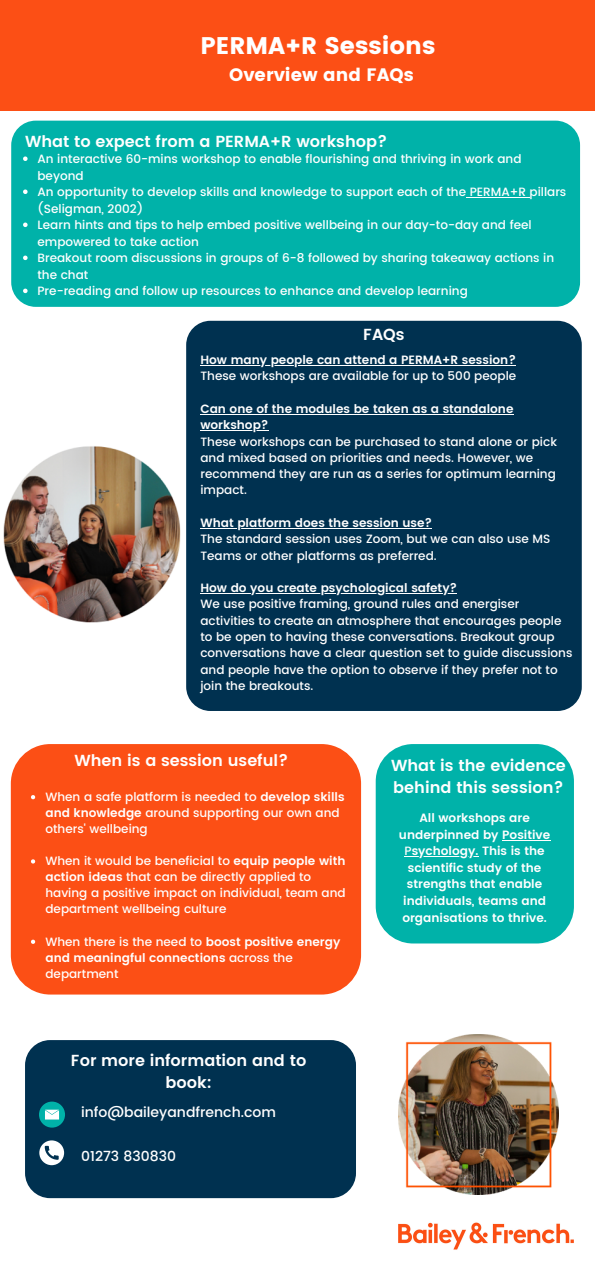
<style>
.page{position:relative;width:596px;height:1276px;background:#fff}
.page>*{position:absolute;margin:0;border:0;box-sizing:border-box;transform-origin:0 0}
.t1{font:24px "Poppins";color:#fff}
.t2{font:18px "Poppins";color:#fff}
.t3{font:600 16px/22px "Poppins";color:#fff}
.t4{font:300 14px/23.5px "Poppins";color:#fff}
.t5{font:500 14px "Poppins";color:#fff}
.t6{font:500 12px/16.3px "Poppins";color:#fff}
.t7{font:600 12px/16.5px "Poppins";color:#fff}
.s1{font-weight:600}
.s2{font-weight:500}
</style>
<div class="page">
<div style="left:0;top:0;width:595px;height:110px;background:#fc4f15"></div>
<div style="left:11px;top:121px;width:569px;height:186px;background:#00b2a9;border-radius:25px"></div>
<div style="left:11px;top:744px;width:350px;height:250px;background:#fc4f15;border-radius:39px"></div>
<img style="left:398px;top:1222px;width:175px;height:28px">
<div style="left:375px;top:744px;width:198px;height:199px;background:#00b2a9;border-radius:37px"></div>
<img style="left:3px;top:446px;width:178px;height:177px">
<div style="left:186px;top:321px;width:395px;height:390px;background:#003150;border-radius:24px"></div>
<hr style="left:200px;top:365px;width:316px;height:1px;background:#fff">
<hr style="left:200px;top:414px;width:313px;height:1px;background:#fff">
<hr style="left:200px;top:430px;width:68px;height:1px;background:#fff">
<hr style="left:200px;top:528px;width:232px;height:1px;background:#fff">
<hr style="left:200px;top:593px;width:257px;height:1px;background:#fff">
<div style="left:25px;top:1040px;width:331px;height:158px;background:#003150;border-radius:25px"></div>
<div style="left:39px;top:1101px;width:26px;height:26px;background:#00b2a9;border-radius:50%"></div>
<svg style="left:45px;top:1109px;width:14px;height:10px"></svg>
<svg style="left:39px;top:1140px;width:25px;height:25px"></svg>
<img style="left:398px;top:1034px;width:160px;height:160px">
<svg style="left:23px;top:156px;width:5px;height:5px"></svg>
<svg style="left:23px;top:189px;width:5px;height:5px"></svg>
<hr style="left:466px;top:197px;width:63px;height:1px;background:#fff">
<svg style="left:23px;top:223px;width:5px;height:4px"></svg>
<svg style="left:23px;top:256px;width:5px;height:4px"></svg>
<svg style="left:23px;top:289px;width:5px;height:4px"></svg>
<svg style="left:31px;top:795px;width:4px;height:4px"></svg>
<svg style="left:31px;top:859px;width:4px;height:4px"></svg>
<svg style="left:31px;top:939px;width:4px;height:5px"></svg>
<hr style="left:502px;top:840px;width:48px;height:1px;background:#fff">
<hr style="left:411px;top:856px;width:67px;height:1px;background:#fff">
<h1 class="t1" style="left:200px;top:32px;width:236px">PERMA+R Sessions</h1>
<h2 class="t2" style="left:229px;top:64px;width:186px">Overview and FAQs</h2>
<h3 class="t3" style="left:25px;top:131px;width:364px">What to expect from a PERMA+R workshop?</h3>
<p class="t6" style="left:37px;top:151px;width:530px">An interactive 60-mins workshop to enable flourishing and thriving in work and beyond<br>An opportunity to develop skills and knowledge to support each of the PERMA+R pillars (Seligman, 2002)<br>Learn hints and tips to help embed positive wellbeing in our day-to-day and feel empowered to take action<br>Breakout room discussions in groups of 6-8 followed by sharing takeaway actions in the chat<br>Pre-reading and follow up resources to enhance and develop learning</p>
<h3 class="t3" style="left:363px;top:324px;width:43px">FAQs</h3>
<p class="t7" style="left:200px;top:352px;width:317px">How many people can attend a PERMA+R session?</p>
<p class="t6" style="left:200px;top:368px;width:317px">These workshops are available for up to 500 people</p>
<p class="t7" style="left:200px;top:401px;width:314px">Can one of the modules be taken as a standalone workshop?</p>
<p class="t6" style="left:200px;top:433px;width:358px">These workshops can be purchased to stand alone or pick and mixed based on priorities and needs. However, we recommend they are run as a series for optimum learning impact.</p>
<p class="t7" style="left:200px;top:515px;width:233px">What platform does the session use?</p>
<p class="t6" style="left:200px;top:531px;width:351px">The standard session uses Zoom, but we can also use MS<br>Teams or other platforms as preferred.</p>
<p class="t7" style="left:200px;top:580px;width:258px">How do you create psychological safety?</p>
<p class="t6" style="left:200px;top:596px;width:373px">We use positive framing, ground rules and energiser activities to create an atmosphere that encourages people to be open to having these conversations. Breakout group conversations have a clear question set to guide discussions and people have the option to observe if they prefer not to join the breakouts.</p>
<p class="t4" style="left:278px;top:369px;width:278px">In-depth learning of positive psychology and how best toapply it</p>
<p class="t4" style="left:278px;top:439px;width:125px">across the globe<br>Self-development</p>
<p class="t4" style="left:278px;top:510px;width:224px">organisations<br>A programme certificate with an</p>
<p class="t4" style="left:278px;top:580px;width:232px">application of Positive Psychology</p>
<h3 class="t3" style="left:74px;top:749px;width:215px">When is a session useful?</h3>
<p class="t6" style="left:45px;top:789px;width:300px">When a safe platform is needed to <span class="s1">develop skills and knowledge</span> around supporting our own and others' wellbeing</p>
<p class="t6" style="left:45px;top:853px;width:302px">When it would be beneficial to <span class="s1">equip people with action ideas</span> that can be directly applied to having a positive impact on individual, team and department wellbeing culture</p>
<p class="t7" style="left:45px;top:933px;width:296px;line-height:16.1px"><span class="s2">When there is the need to</span> boost positive energy and meaningful connections <span class="s2">across the department</span></p>
<h3 class="t3" style="left:71px;top:1050px;width:237px;line-height:21.5px;text-align:center">For more information and to book:</h3>
<p class="t5" style="left:81px;top:1104px;width:196px">info@baileyandfrench.com</p>
<p class="t5" style="left:81px;top:1148px;width:96px">01273 830830</p>
<h3 class="t3" style="left:391px;top:754px;width:176px">What is the evidence behind this session?</h3>
<p class="t7" style="left:399px;top:810px;width:153px;text-align:center">All workshops are underpinned by Positive<br><span class="s2">P</span>sychology. This is the scientific study of the strengths that enable individuals, teams and organisations to thrive.</p>
</div>
